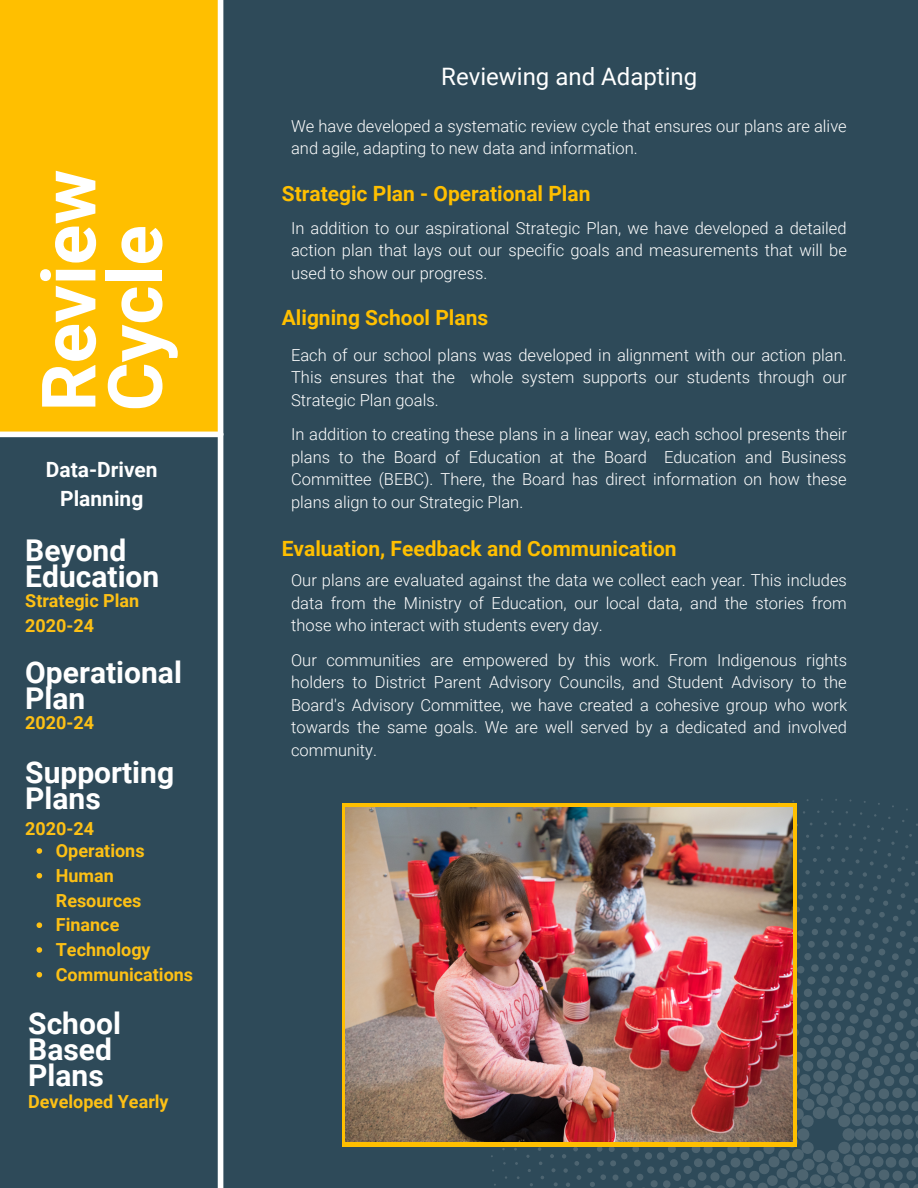
<style>
.page{position:relative;width:918px;height:1188px;background:#2e4a59}
.page>*{position:absolute;margin:0;border:0;box-sizing:border-box;transform-origin:0 0}
.t1{font:700 75px/66.3px "Roboto";color:#fff}
.t2{font:700 30px/25.8px "Roboto";color:#fff}
.t3{font:24px "Roboto";color:#fff}
.t4{font:700 21px "Roboto";color:#ffbf00}
.t5{font:700 21px/29.2px "Roboto";color:#fff;text-align:center}
.t6{font:700 18px/24.8px "Roboto";color:#fdc015}
.t7{font:300 16.5px/22.5px "Roboto";color:#fff;text-align:justify}
</style>
<div class="page">
<div style="left:0;top:0;width:218px;height:435px;background:#ffbf00"></div>
<div style="left:0;top:432px;width:221px;height:5px;background:#fff"></div>
<div style="left:218px;top:0;width:5px;height:1188px;background:#fff"></div>
<svg style="left:490px;top:799px;width:428px;height:389px"></svg>
<svg style="left:342px;top:803px;width:454px;height:343px;background:#f1b50c"></svg>
<img style="left:346px;top:807px;width:447px;height:334px">
<svg style="left:37px;top:848px;width:5px;height:6px"></svg>
<svg style="left:37px;top:873px;width:5px;height:6px"></svg>
<svg style="left:37px;top:922px;width:5px;height:6px"></svg>
<svg style="left:37px;top:947px;width:5px;height:6px"></svg>
<svg style="left:37px;top:972px;width:5px;height:6px"></svg>
<p class="t1" style="left:37px;top:411px;width:243px;rotate:-90deg">Review<br>Cycle</p>
<p class="t5" style="left:46px;top:455px;width:113px">Data-Driven<br>Planning</p>
<p class="t2" style="left:25px;top:538px;width:103px">Beyond</p>
<p class="t2" style="left:25px;top:564px;width:136px">Education</p>
<p class="t6" style="left:25px;top:589px;width:116px">Strategic Plan</p>
<p class="t6" style="left:25px;top:614px;width:70px">2020-24</p>
<p class="t2" style="left:25px;top:660px;width:158px">Operational<br>Plan</p>
<p class="t6" style="left:25px;top:711px;width:70px">2020-24</p>
<p class="t2" style="left:25px;top:760px;width:150px">Supporting</p>
<p class="t2" style="left:25px;top:786px;width:77px">Plans</p>
<p class="t6" style="left:56px;top:839px;width:90px">Operations</p>
<p class="t6" style="left:56px;top:863px;width:87px">Human<br>Resources</p>
<p class="t6" style="left:56px;top:913px;width:65px">Finance</p>
<p class="t6" style="left:56px;top:938px;width:96px">Technology</p>
<p class="t6" style="left:56px;top:962px;width:139px">Communications</p>
<p class="t2" style="left:28px;top:1011px;width:94px">School<br>Based<br>Plans</p>
<p class="t6" style="left:25px;top:816px;width:70px">2020-24</p>
<p class="t6" style="left:28px;top:1090px;width:142px">Developed Yearly</p>
<p class="t3" style="left:441px;top:63px;width:257px">Reviewing and Adapting</p>
<p class="t7" style="left:291px;top:115px;width:557px">We have developed a systematic review cycle that ensures our plans are alive and agile, adapting to new data and information.</p>
<p class="t4" style="left:282px;top:181px;width:310px">Strategic Plan - Operational Plan</p>
<p class="t7" style="left:291px;top:217px;width:557px">In addition to our aspirational Strategic Plan, we have developed a detailed action plan that lays out our specific goals and measurements that will be used to show our progress.</p>
<p class="t4" style="left:282px;top:306px;width:208px">Aligning School Plans</p>
<p class="t7" style="left:291px;top:344px;width:557px">Each of our school plans was developed in alignment with our action plan.<br>This ensures that the whole system supports our students through our Strategic Plan goals.</p>
<p class="t7" style="left:291px;top:423px;width:557px">In addition to creating these plans in a linear way, each school presents their plans to the Board of Education at the Board Education and Business Committee (BEBC). There, the Board has direct information on how these plans align to our Strategic Plan.</p>
<p class="t4" style="left:282px;top:537px;width:396px">Evaluation, Feedback and Communication</p>
<p class="t7" style="left:291px;top:569px;width:557px">Our plans are evaluated against the data we collect each year. This includes data from the Ministry of Education, our local data, and the stories from those who interact with students every day.</p>
<p class="t7" style="left:291px;top:649px;width:558px">Our communities are empowered by this work. From Indigenous rights holders to District Parent Advisory Councils, and Student Advisory to the Board's Advisory Committee, we have created a cohesive group who work towards the same goals. We are well served by a dedicated and involved community.</p>
</div>
